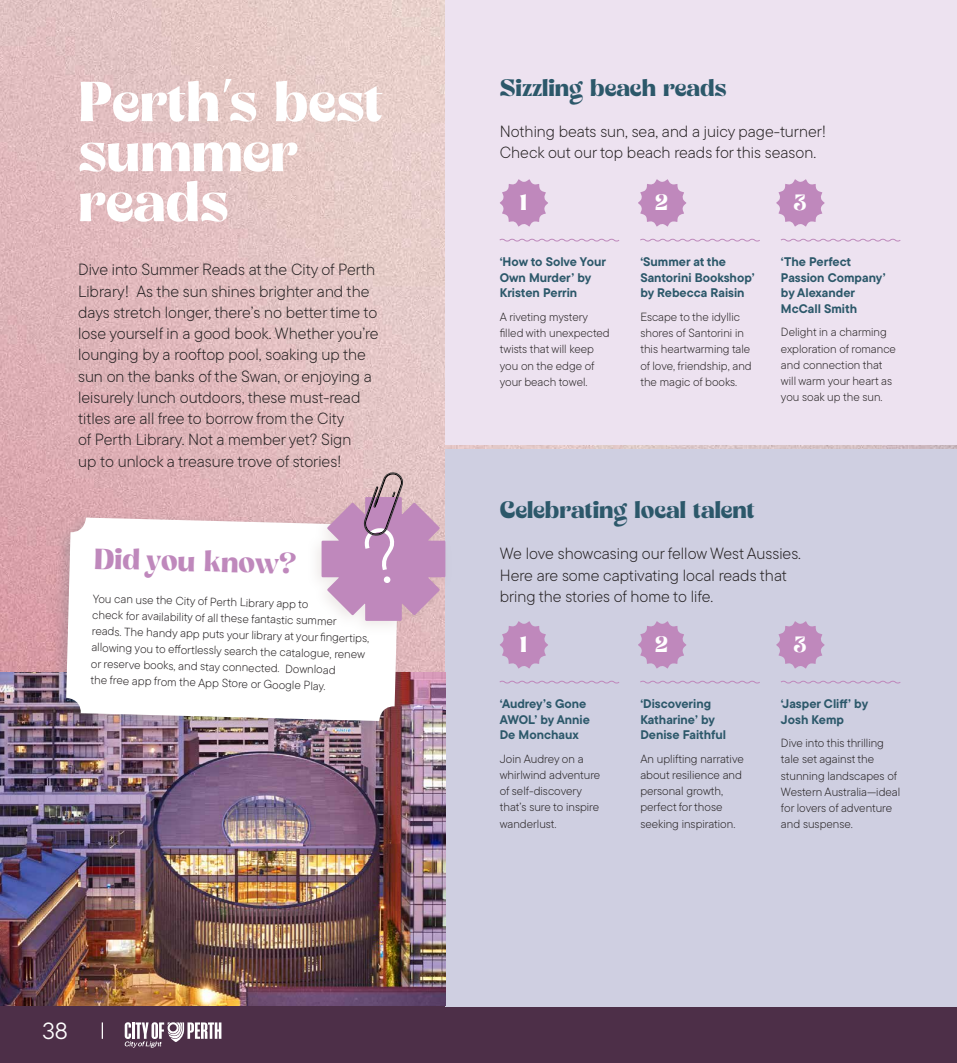
<style>
.page{position:relative;width:957px;height:1063px;background:#fff}
.page>*{position:absolute;margin:0;border:0;box-sizing:border-box;transform-origin:0 0}
.t1{font:56.25px/50px "Bropella";color:#fff}
.t2{font:29.25px "Bropella";color:#bf88bc}
.t3{font:23.75px "Bropella";color:#2c586a}
.t4{font:23.38px "TT Commons Pro";color:#fff}
.t5{font:22.12px "Bropella";color:#fff}
.t6{font:300 16.25px/21.2px "TT Commons Pro";color:#231f20}
.t7{font:700 12.5px/15.6px "TT Commons Pro";color:#2c586a}
.t8{font:300 11.88px/16.2px "TT Commons Pro";color:#231f20}
</style>
<div class="page">
<img style="left:0;top:0;width:956px;height:673px">
<div style="left:0;top:1006px;width:957px;height:57px;background:#4d2f48"></div>
<div style="left:445px;top:0;width:512px;height:444px;background:#ede2f0"></div>
<hr style="left:956px;top:0;width:1px;height:1006px;background:#2c586a">
<div style="left:445px;top:449px;width:512px;height:557px;background:#cfcfe1"></div>
<svg style="left:499px;top:238px;width:121px;height:4px"></svg>
<svg style="left:640px;top:238px;width:120px;height:4px"></svg>
<svg style="left:780px;top:238px;width:121px;height:4px"></svg>
<svg style="left:499px;top:680px;width:121px;height:4px"></svg>
<svg style="left:640px;top:680px;width:120px;height:4px"></svg>
<svg style="left:781px;top:680px;width:120px;height:4px"></svg>
<svg style="left:500px;top:179px;width:48px;height:48px"></svg>
<svg style="left:500px;top:621px;width:48px;height:48px"></svg>
<svg style="left:638px;top:179px;width:48px;height:48px"></svg>
<svg style="left:638px;top:621px;width:48px;height:48px"></svg>
<svg style="left:776px;top:179px;width:48px;height:48px"></svg>
<svg style="left:776px;top:621px;width:48px;height:48px"></svg>
<img style="left:0;top:673px;width:445px;height:333px">
<div style="left:50px;top:511px;width:356px;height:226px;background:#005156;opacity:.15"></div>
<svg style="left:66px;top:518px;width:333px;height:203px"></svg>
<div style="left:307px;top:490px;width:147px;height:147px;background:#a8948e;opacity:.2"></div>
<svg style="left:321px;top:471px;width:124px;height:150px;background:#caa0bf"></svg>
<svg style="left:125px;top:1022px;width:96px;height:26px"></svg>
<svg style="left:102px;top:1022px;width:1px;height:17px"></svg>
<h1 class="t1" style="left:78px;top:77px;width:306px">Perth’s best summer reads</h1>
<p class="t6" style="left:78px;top:259px;width:302px">Dive into Summer Reads at the City of Perth Library! As the sun shines brighter and the days stretch longer, there’s no better time to lose yourself in a good book. Whether you’re lounging by a rooftop pool, soaking up the sun on the banks of the Swan, or enjoying a leisurely lunch outdoors, these must-read titles are all free to borrow from the City<br>of Perth Library. Not a member yet? Sign<br>up to unlock a treasure trove of stories!</p>
<h2 class="t2" style="left:95px;top:541px;width:204px;rotate:2deg">Did you know?</h2>
<p class="t8" style="left:93px;top:589px;width:279px;rotate:2deg">You can use the City of Perth Library app to<br>check for availability of all these fantastic summer<br>reads. The handy app puts your library at your fi ngertips, allowing you to eff ortlessly search the catalogue, renew or reserve books, and stay connected. Download<br>the free app from the App Store or Google Play.</p>
<h3 class="t4" style="left:43px;top:1014px;width:27px">38</h3>
<h3 class="t3" style="left:500px;top:74px;width:228px">Sizzling beach reads</h3>
<h3 class="t6" style="left:500px;top:120px;width:328px">Nothing beats sun, sea, and a juicy page-turner!<br>Check out our top beach reads for this season.</h3>
<h3 class="t5" style="left:520px;top:190px;width:9px">1</h3>
<p class="t7" style="left:500px;top:254px;width:108px">‘How to Solve Your<br>Own Murder’ by<br>Kristen Perrin</p>
<p class="t8" style="left:500px;top:309px;width:112px">A riveting mystery filled with unexpected twists that will keep you on the edge of your beach towel.</p>
<h3 class="t5" style="left:655px;top:190px;width:14px">2</h3>
<p class="t7" style="left:640px;top:254px;width:116px">‘Summer at the<br>Santorini Bookshop’ by Rebecca Raisin</p>
<p class="t8" style="left:640px;top:309px;width:113px">Escape to the idyllic shores of Santorini in this heartwarming tale of love, friendship, and the magic of books.</p>
<h3 class="t5" style="left:793px;top:190px;width:14px">3</h3>
<p class="t7" style="left:781px;top:254px;width:106px">‘The Perfect<br>Passion Company’ by Alexander<br>McCall Smith</p>
<p class="t8" style="left:781px;top:324px;width:116px">Delight in a charming exploration of romance and connection that will warm your heart as you soak up the sun.</p>
<h3 class="t3" style="left:500px;top:496px;width:256px">Celebrating local talent</h3>
<h3 class="t6" style="left:500px;top:543px;width:303px">We love showcasing our fellow West Aussies.<br>Here are some captivating local reads that bring the stories of home to life.</h3>
<h3 class="t5" style="left:520px;top:632px;width:9px">1</h3>
<p class="t7" style="left:500px;top:696px;width:92px">‘Audrey’s Gone<br>AWOL’ by Annie<br>De Monchaux</p>
<p class="t8" style="left:500px;top:750px;width:102px">Join Audrey on a whirlwind adventure of self-discovery that’s sure to inspire wanderlust.</p>
<h3 class="t5" style="left:655px;top:632px;width:14px">2</h3>
<p class="t7" style="left:640px;top:696px;width:87px">‘Discovering<br>Katharine’ by<br>Denise Faithful</p>
<p class="t8" style="left:640px;top:750px;width:105px">An uplifting narrative about resilience and personal growth, perfect for those seeking inspiration.</p>
<h3 class="t5" style="left:793px;top:632px;width:14px">3</h3>
<p class="t7" style="left:781px;top:696px;width:89px">‘Jasper Cliff’ by<br>Josh Kemp</p>
<p class="t8" style="left:781px;top:735px;width:121px">Dive into this thrilling tale set against the stunning landscapes of<br>Western Australia—ideal for lovers of adventure and suspense.</p>
</div>
